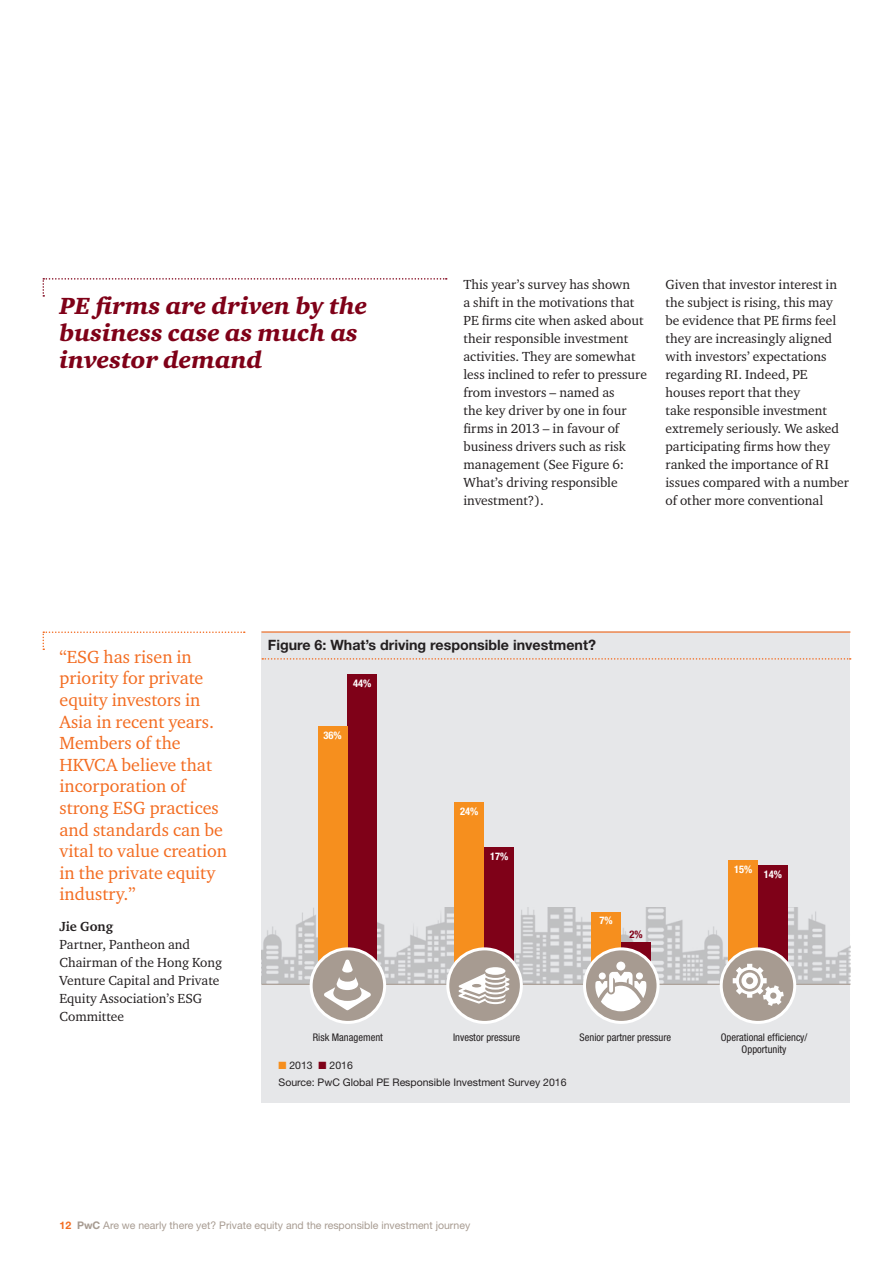
<style>
.page{position:relative;width:893px;height:1263px;background:#fff}
.page>*{position:absolute;margin:0;border:0;box-sizing:border-box;transform-origin:0 0}
.t1{font:24px/27px "Charter ITC Blac Ital";color:#7f0118}
.t2{font:18px/21.6px "Charter ITC";color:#f36c21}
.t3{font:700 14.25px "Helvetica Neue";color:#231f20}
.t4{font:13.5px/18px "Charter ITC";color:#231f20}
.t5{font:700 13.5px "Charter ITC";color:#231f20}
.t6{font:condensed 10.5px/12.6px "Helvetica Neue";color:#231f20;text-align:center}
.t7{font:10.5px "Helvetica Neue";color:#a79b91}
.t8{font:10.5px/16.8px "Helvetica Neue";color:#231f20}
.t9{font:700 condensed 10.5px "Helvetica Neue";color:#fff}
.t10{font:700 condensed 10.5px "Helvetica Neue";color:#7f0118}
.s1{color:#f68f1e}
.s2{color:#7f0118}
.s3{font-weight:700;color:#f36c21}
.s4{font-weight:700}
</style>
<div class="page">
<svg style="left:43px;top:278px;width:404px;height:19px"></svg>
<svg style="left:43px;top:631px;width:202px;height:19px"></svg>
<div style="left:261px;top:631px;width:589px;height:472px;background:#e6e7e9"></div>
<img style="left:261px;top:907px;width:589px;height:76px">
<hr style="left:261px;top:631px;width:589px;height:2px;background:#f36c21">
<svg style="left:262px;top:658px;width:589px;height:2px"></svg>
<hr style="left:261px;top:984px;width:589px;height:1px;background:#a79b91">
<div style="left:347px;top:674px;width:30px;height:312px;background:#7f0118"></div>
<div style="left:318px;top:727px;width:29px;height:259px;background:#f68f1e"></div>
<div style="left:484px;top:847px;width:30px;height:139px;background:#7f0118"></div>
<div style="left:454px;top:802px;width:30px;height:184px;background:#f68f1e"></div>
<div style="left:621px;top:942px;width:30px;height:44px;background:#7f0118"></div>
<div style="left:591px;top:912px;width:30px;height:74px;background:#f68f1e"></div>
<div style="left:758px;top:865px;width:30px;height:121px;background:#7f0118"></div>
<div style="left:728px;top:860px;width:30px;height:126px;background:#f68f1e"></div>
<svg style="left:311px;top:949px;width:74px;height:73px;background:#b2a79f"></svg>
<div style="left:310px;top:947px;width:76px;height:77px;border:3px solid #fff;border-radius:50%"></div>
<div style="left:448px;top:949px;width:73px;height:73px;background:#a79b91;border-radius:50%"></div>
<div style="left:446px;top:947px;width:77px;height:77px;border:3px solid #fff;border-radius:50%"></div>
<svg style="left:584px;top:949px;width:74px;height:73px;background:#b3a9a0"></svg>
<div style="left:583px;top:947px;width:76px;height:77px;border:3px solid #fff;border-radius:50%"></div>
<svg style="left:721px;top:949px;width:74px;height:73px;background:#b0a69d"></svg>
<div style="left:720px;top:947px;width:76px;height:77px;border:3px solid #fff;border-radius:50%"></div>
<svg style="left:733px;top:964px;width:51px;height:42px;background:#c6beb8"></svg>
<svg style="left:595px;top:961px;width:51px;height:50px;background:#d4ceca"></svg>
<svg style="left:458px;top:967px;width:51px;height:37px"></svg>
<svg style="left:324px;top:959px;width:47px;height:51px;background:#bdb4ad"></svg>
<h1 class="t1" style="left:60px;top:292px;width:309px">PE firms are driven by the business case as much as investor demand</h1>
<p class="t4" style="left:463px;top:275px;width:185px">This year’s survey has shown<br>a shift in the motivations that<br>PE firms cite when asked about their responsible investment activities. They are somewhat less inclined to refer to pressure from investors – named as<br>the key driver by one in four firms in 2013 – in favour of business drivers such as risk management (See Figure 6:<br>What’s driving responsible investment?).</p>
<p class="t4" style="left:665px;top:275px;width:185px">Given that investor interest in the subject is rising, this may be evidence that PE firms feel they are increasingly aligned with investors’ expectations regarding RI. Indeed, PE houses report that they<br>take responsible investment extremely seriously. We asked participating firms how they ranked the importance of RI issues compared with a number of other more conventional</p>
<h2 class="t2" style="left:60px;top:645px;width:169px">“ESG has risen in priority for private equity investors in<br>Asia in recent years.<br>Members of the<br>HKVCA believe that incorporation of strong ESG practices and standards can be vital to value creation in the private equity industry.”</h2>
<p class="t5" style="left:60px;top:918px;width:55px">Jie Gong</p>
<p class="t4" style="left:60px;top:935px;width:164px">Partner, Pantheon and<br>Chairman of the Hong Kong<br>Venture Capital and Private<br>Equity Association’s ESG<br>Committee</p>
<p class="t3" style="left:268px;top:636px;width:330px">Figure 6: What’s driving responsible investment?</p>
<p class="t9" style="left:353px;top:677px;width:20px">44%</p>
<p class="t9" style="left:324px;top:729px;width:20px">36%</p>
<p class="t9" style="left:460px;top:805px;width:20px">24%</p>
<p class="t9" style="left:490px;top:850px;width:20px">17%</p>
<p class="t9" style="left:599px;top:914px;width:15px">7%</p>
<p class="t10" style="left:629px;top:927px;width:15px">2%</p>
<p class="t9" style="left:734px;top:862px;width:20px">15%</p>
<p class="t9" style="left:764px;top:868px;width:20px">14%</p>
<p class="t6" style="left:313px;top:1030px;width:72px">Risk Management</p>
<p class="t6" style="left:453px;top:1030px;width:69px">Investor pressure</p>
<p class="t6" style="left:580px;top:1030px;width:93px">Senior partner pressure</p>
<p class="t6" style="left:721px;top:1030px;width:88px">Operational efficiency/<br>Opportunity</p>
<p class="t8" style="left:279px;top:1056px;width:290px"><span class="s1">■</span> 2013 <span class="s2">■</span> 2016<br>Source: PwC Global PE Responsible Investment Survey 2016</p>
<p class="t7" style="left:60px;top:1219px;width:412px"><span class="s3">12</span> <span class="s4">PwC</span> Are we nearly there yet? Private equity and the responsible investment journey</p>
</div>
